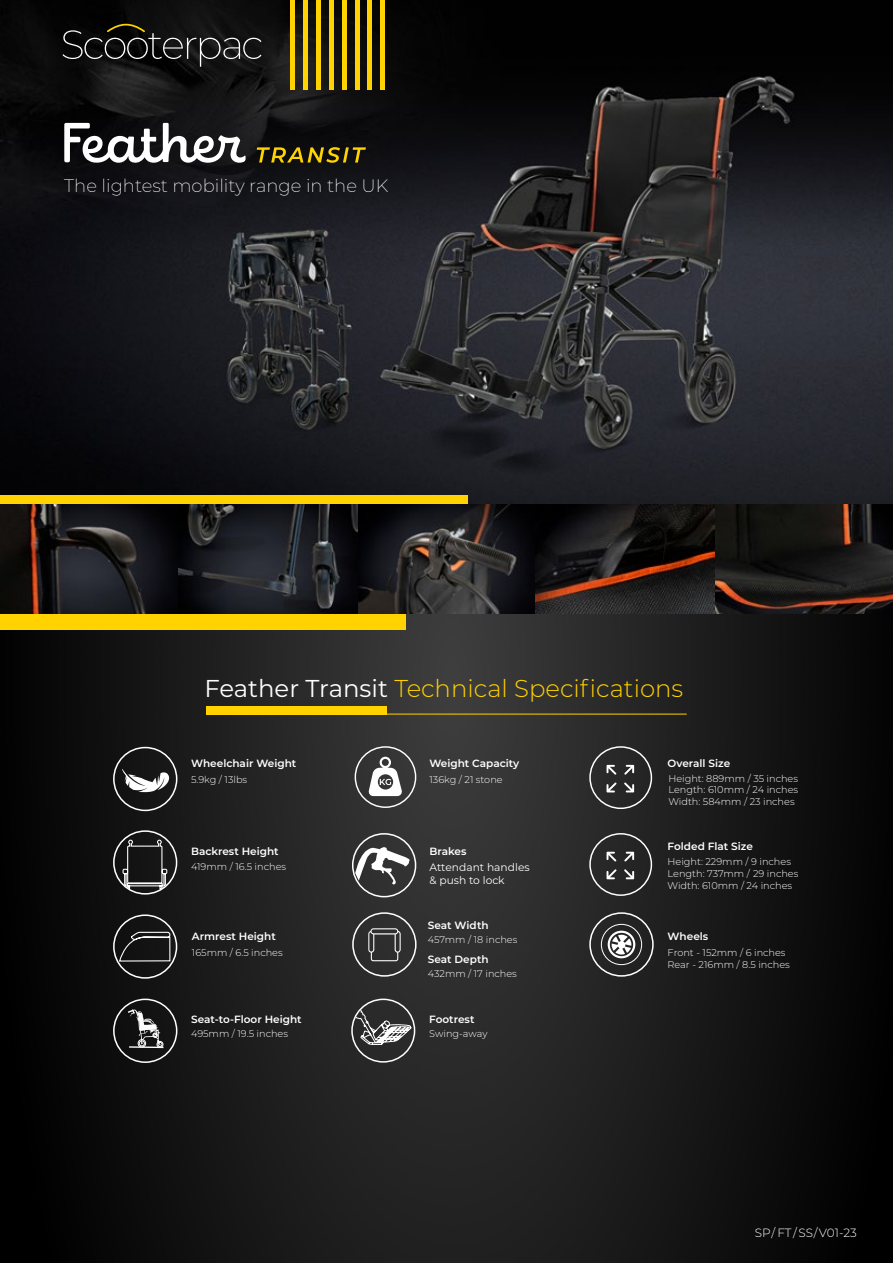
<style>
.page{position:relative;width:893px;height:1263px;background:#fff}
.page>*{position:absolute;margin:0;border:0;box-sizing:border-box;transform-origin:0 0}
.t1{font:300 24.3px "Montserrat";color:#ffd200}
.t2{font:200 18px "Montserrat";color:#fff}
.t3{font:300 12px "Montserrat";color:#fff}
.t4{font:10.65px/12.9px "Montserrat";color:#fff}
.t5{font:600 10.5px "Montserrat";color:#fff}
.t6{font:300 9.75px/11.7px "Montserrat";color:#fff}
.s1{font-weight:400;color:#fff}
</style>
<div class="page">
<img style="left:0;top:614px;width:893px;height:649px">
<div style="left:351px;top:998px;width:64px;height:65px;border:2px solid #fff;border-radius:50%"></div>
<svg style="left:355px;top:1009px;width:56px;height:36px;background:#646464"></svg>
<img style="left:0;top:0;width:893px;height:614px">
<div style="left:0;top:614px;width:406px;height:15px;background:#ffd200"></div>
<div style="left:0;top:495px;width:467px;height:9px;background:#ffd200"></div>
<div style="left:206px;top:706px;width:180px;height:8px;background:#ffd200"></div>
<hr style="left:301px;top:714px;width:386px;height:1px;background:#ffd200">
<svg style="left:63px;top:24px;width:198px;height:43px;background:#252423"></svg>
<div style="left:290px;top:0;width:5px;height:89px;background:#ffd300"></div>
<hr style="left:355px;top:0;width:4px;height:89px;background:#ffd300">
<div style="left:303px;top:0;width:5px;height:89px;background:#ffd300"></div>
<hr style="left:368px;top:0;width:4px;height:89px;background:#ffd300">
<div style="left:316px;top:0;width:5px;height:89px;background:#ffd300"></div>
<div style="left:380px;top:0;width:5px;height:89px;background:#ffd300"></div>
<div style="left:329px;top:0;width:5px;height:89px;background:#ffd300"></div>
<div style="left:342px;top:0;width:5px;height:89px;background:#ffd300"></div>
<div style="left:113px;top:747px;width:64px;height:64px;border:2px solid #fff;border-radius:50%"></div>
<svg style="left:122px;top:769px;width:47px;height:23px"></svg>
<div style="left:352px;top:912px;width:65px;height:65px;border:2px solid #fff;border-radius:50%"></div>
<svg style="left:368px;top:928px;width:33px;height:33px"></svg>
<div style="left:589px;top:746px;width:63px;height:63px;border:1px solid #fff;border-radius:50%"></div>
<svg style="left:606px;top:782px;width:11px;height:10px"></svg>
<svg style="left:624px;top:782px;width:10px;height:10px"></svg>
<svg style="left:624px;top:765px;width:10px;height:10px"></svg>
<svg style="left:606px;top:765px;width:10px;height:10px"></svg>
<div style="left:589px;top:833px;width:63px;height:63px;border:1px solid #fff;border-radius:50%"></div>
<svg style="left:606px;top:869px;width:11px;height:10px"></svg>
<svg style="left:624px;top:869px;width:10px;height:10px"></svg>
<svg style="left:624px;top:852px;width:10px;height:9px"></svg>
<svg style="left:606px;top:852px;width:10px;height:10px"></svg>
<div style="left:355px;top:746px;width:61px;height:62px;border:1px solid #fff;border-radius:50%"></div>
<svg style="left:368px;top:757px;width:34px;height:39px"></svg>
<div style="left:352px;top:833px;width:64px;height:64px;border:2px solid #fff;border-radius:50%"></div>
<svg style="left:355px;top:847px;width:55px;height:38px"></svg>
<div style="left:113px;top:914px;width:64px;height:65px;border:2px solid #fff;border-radius:50%"></div>
<svg style="left:118px;top:931px;width:53px;height:31px;background:#323232"></svg>
<div style="left:113px;top:830px;width:64px;height:64px;border:2px solid #fff;border-radius:50%"></div>
<svg style="left:122px;top:839px;width:46px;height:51px;background:#3a3a3a"></svg>
<svg style="left:64px;top:123px;width:182px;height:40px"></svg>
<svg style="left:257px;top:147px;width:109px;height:16px;background:#5e4f0a"></svg>
<div style="left:113px;top:998px;width:64px;height:65px;border:2px solid #fff;border-radius:50%"></div>
<svg style="left:128px;top:1009px;width:35px;height:38px"></svg>
<hr style="left:129px;top:1046px;width:35px;height:2px;background:#fff">
<div style="left:589px;top:912px;width:65px;height:65px;border:2px solid #fff;border-radius:50%"></div>
<div style="left:601px;top:924px;width:41px;height:41px;border:1px solid #fff;border-radius:50%"></div>
<svg style="left:608px;top:931px;width:27px;height:27px"></svg>
<div style="left:618px;top:941px;width:7px;height:8px;background:#fff;border-radius:50%"></div>
<h2 class="t2" style="left:64px;top:173px;width:326px">The lightest mobility range in the UK</h2>
<h1 class="t1" style="left:204px;top:671px;width:480px"><span class="s1">Feather Transit</span> Technical Specifications</h1>
<p class="t5" style="left:191px;top:756px;width:107px">Wheelchair Weight</p>
<p class="t5" style="left:429px;top:756px;width:91px">Weight Capacity</p>
<p class="t5" style="left:668px;top:756px;width:64px">Overall Size</p>
<p class="t6" style="left:191px;top:773px;width:58px">5.9kg / 13lbs</p>
<p class="t6" style="left:429px;top:774px;width:75px">136kg / 21 stone</p>
<p class="t6" style="left:668px;top:772px;width:131px;text-align:justify">Height: 889mm / 35 inches Length: 610mm / 24 inches Width: 584mm / 23 inches</p>
<p class="t5" style="left:191px;top:844px;width:89px">Backrest Height</p>
<p class="t6" style="left:191px;top:860px;width:97px">419mm / 16.5 inches</p>
<p class="t5" style="left:429px;top:844px;width:39px">Brakes</p>
<p class="t4" style="left:429px;top:860px;width:102px">Attendant handles &amp; push to lock</p>
<p class="t5" style="left:668px;top:839px;width:87px">Folded Flat Size</p>
<p class="t6" style="left:668px;top:855px;width:132px">Height: 229mm / 9 inches<br>Length: 737mm / 29 inches<br>Width: 610mm / 24 inches</p>
<p class="t5" style="left:428px;top:918px;width:62px">Seat Width</p>
<p class="t5" style="left:192px;top:929px;width:85px">Armrest Height</p>
<p class="t5" style="left:668px;top:929px;width:42px">Wheels</p>
<p class="t6" style="left:428px;top:934px;width:91px">457mm / 18 inches</p>
<p class="t5" style="left:428px;top:952px;width:62px">Seat Depth</p>
<p class="t6" style="left:428px;top:967px;width:91px">432mm / 17 inches</p>
<p class="t6" style="left:192px;top:947px;width:92px">165mm / 6.5 inches</p>
<p class="t6" style="left:668px;top:947px;width:124px">Front - 152mm / 6 inches<br>Rear - 216mm / 8.5 inches</p>
<p class="t5" style="left:191px;top:1012px;width:112px">Seat-to-Floor Height</p>
<p class="t6" style="left:191px;top:1028px;width:99px">495mm / 19.5 inches</p>
<p class="t5" style="left:429px;top:1012px;width:47px">Footrest</p>
<p class="t6" style="left:429px;top:1028px;width:60px">Swing-away</p>
<p class="t3" style="left:755px;top:1225px;width:103px">SP/ FT / SS / V01-23</p>
</div>
